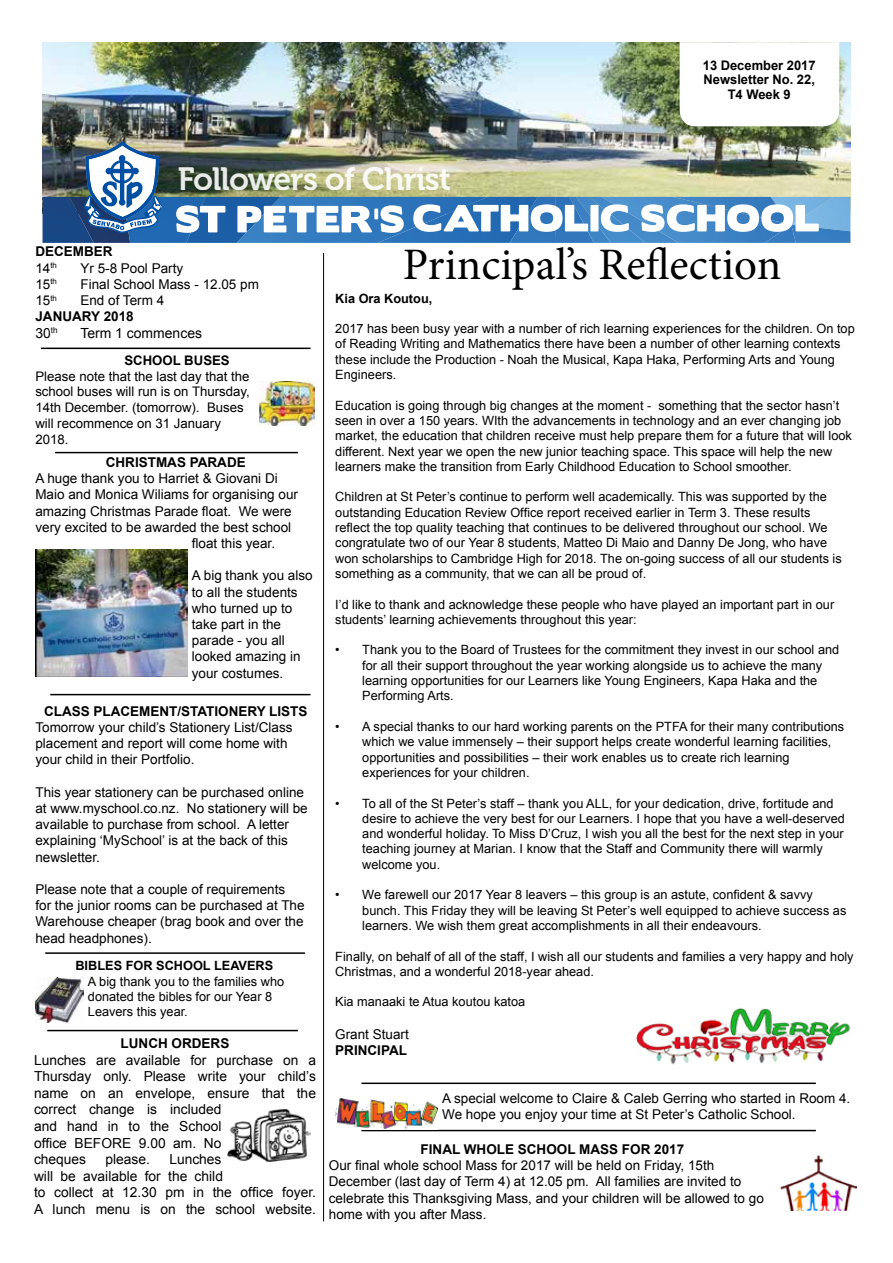
<style>
.page{position:relative;width:893px;height:1263px;background:#fff}
.page>*{position:absolute;margin:0;border:0;box-sizing:border-box;transform-origin:0 0}
.t1{font:45px "Minion Pro";color:#000}
.t2{font:32.1px "Museo 700";letter-spacing:-.025em;color:#fff}
.t3{font:13.95px "Arial";color:#000}
.t4{font:13.8px/16.5px "Arial";color:#000}
.t5{font:13.5px/16.2px "Arial";color:#000}
.t6{font:700 13.5px/16.2px "Arial";color:#000}
.t7{font:13.2px/15.9px "Arial";color:#000}
.t8{font:700 13.2px/14.5px "Arial";color:#000;text-align:center}
.t9{font:12.75px/15.3px "Arial";color:#000}
.t10{font:700 12.75px "Arial";color:#000}
.s1{font-weight:400}
</style>
<div class="page">
<hr style="left:323px;top:253px;width:1px;height:968px;background:#000">
<img style="left:43px;top:42px;width:807px;height:99px">
<svg style="left:680px;top:42px;width:159px;height:84px"></svg>
<hr style="left:45px;top:952px;width:260px;height:2px;background:#000">
<img style="left:42px;top:141px;width:808px;height:203px">
<hr style="left:50px;top:694px;width:261px;height:1px;background:#000">
<hr style="left:41px;top:348px;width:270px;height:1px;background:#000">
<hr style="left:361px;top:1082px;width:455px;height:2px;background:#000">
<hr style="left:361px;top:1130px;width:455px;height:1px;background:#000">
<hr style="left:47px;top:1030px;width:251px;height:1px;background:#000">
<hr style="left:55px;top:452px;width:243px;height:1px;background:#000">
<img style="left:227px;top:1109px;width:83px;height:53px">
<img style="left:335px;top:1098px;width:103px;height:32px">
<img style="left:260px;top:382px;width:55px;height:43px">
<img style="left:35px;top:977px;width:49px;height:46px">
<img style="left:780px;top:1155px;width:76px;height:56px">
<img style="left:636px;top:1008px;width:214px;height:57px">
<img style="left:35px;top:550px;width:153px;height:127px">
<h2 class="t2" style="left:177px;top:161px;width:275px">Followers of Christ</h2>
<p class="t8" style="left:703px;top:58px;width:114px">13 December 2017<br>Newsletter No. 22,<br>T4 Week 9</p>
<p class="t6" style="left:35px;top:244px;width:79px">DECEMBER<br><span class="s1">14</span><sup>th</sup></p>
<p class="t5" style="left:80px;top:260px;width:104px">Yr 5-8 Pool Party</p>
<p class="t5" style="left:35px;top:276px;width:23px">15<sup>th</sup></p>
<p class="t5" style="left:80px;top:276px;width:180px">Final School Mass - 12.05 pm</p>
<p class="t5" style="left:35px;top:292px;width:23px">15<sup>th</sup></p>
<p class="t5" style="left:80px;top:292px;width:85px">End of Term 4</p>
<p class="t6" style="left:35px;top:309px;width:100px">JANUARY 2018</p>
<p class="t3" style="left:35px;top:324px;width:24px">30<sup>th</sup></p>
<p class="t3" style="left:80px;top:324px;width:123px">Term 1 commences</p>
<p class="t8" style="left:124px;top:353px;width:107px">SCHOOL BUSES</p>
<p class="t7" style="left:35px;top:368px;width:216px">Please note that the last day that the school buses will run is on Thursday,<br>14th December. (tomorrow). Buses will recommence on 31 January<br>2018.</p>
<p class="t6" style="left:106px;top:454px;width:141px">CHRISTMAS PARADE</p>
<p class="t5" style="left:35px;top:470px;width:244px">A huge thank you to Harriet &amp; Giovani Di</p>
<p class="t5" style="left:35px;top:487px;width:264px">Maio and Monica Wiliams for organising our</p>
<p class="t5" style="left:35px;top:503px;width:258px">amazing Christmas Parade float. We were</p>
<p class="t5" style="left:35px;top:519px;width:257px">very excited to be awarded the best school</p>
<p class="t5" style="left:192px;top:535px;width:85px">float this year.</p>
<p class="t5" style="left:192px;top:568px;width:122px">A big thank you also to all the students who turned up to take part in the parade - you all looked amazing in your costumes.</p>
<p class="t6" style="left:44px;top:703px;width:265px">CLASS PLACEMENT/STATIONERY LISTS</p>
<p class="t5" style="left:35px;top:719px;width:259px">Tomorrow your child’s Stationery List/Class placement and report will come home with your child in their Portfolio.</p>
<p class="t5" style="left:35px;top:784px;width:274px">This year stationery can be purchased online at www.myschool.co.nz. No stationery will be available to purchase from school. A letter explaining ‘MySchool’ is at the back of this newsletter.</p>
<p class="t5" style="left:35px;top:881px;width:271px">Please note that a couple of requirements<br>for the junior rooms can be purchased at The Warehouse cheaper (brag book and over the head headphones).</p>
<p class="t10" style="left:75px;top:957px;width:199px">BIBLES FOR SCHOOL LEAVERS</p>
<p class="t9" style="left:88px;top:973px;width:198px">A big thank you to the families who donated the bibles for our Year 8<br>Leavers this year.</p>
<p class="t6" style="left:121px;top:1036px;width:110px">LUNCH ORDERS</p>
<p class="t4" style="left:34px;top:1052px;width:283px">Lunches are available for purchase on a<br>Thursday only. Please write your child’s name on an envelope, ensure that the correct change is included<br>and hand in to the School<br>office BEFORE 9.00 am. No<br>cheques</p>
<p class="t4" style="left:34px;top:1151px;width:283px;text-indent:135px">Lunches<br>will be available for the child<br>to collect at 12.30 pm in the office foyer.<br>A lunch menu is on the school website.</p>
<p class="t4" style="left:106px;top:1151px;width:46px">please.</p>
<h1 class="t1" style="left:403px;top:235px;width:380px">Principal’s Reflection</h1>
<p class="t10" style="left:335px;top:290px;width:99px">Kia Ora Koutou,</p>
<p class="t9" style="left:335px;top:321px;width:521px">2017 has been busy year with a number of rich learning experiences for the children. On top of Reading Writing and Mathematics there have been a number of other learning contexts these include the Production - Noah the Musical, Kapa Haka, Performing Arts and Young Engineers.</p>
<p class="t9" style="left:335px;top:398px;width:518px">Education is going through big changes at the moment - something that the sector hasn’t seen in over a 150 years. WIth the advancements in technology and an ever changing job market, the education that children receive must help prepare them for a future that will look different. Next year we open the new junior teaching space. This space will help the new learners make the transition from Early Childhood Education to School smoother.</p>
<p class="t9" style="left:335px;top:489px;width:508px">Children at St Peter’s continue to perform well academically. This was supported by the outstanding Education Review Office report received earlier in Term 3. These results reflect the top quality teaching that continues to be delivered throughout our school. We congratulate two of our Year 8 students, Matteo Di Maio and Danny De Jong, who have won scholarships to Cambridge High for 2018. The on-going success of all our students is something as a community, that we can all be proud of.</p>
<p class="t9" style="left:335px;top:597px;width:500px">I’d like to thank and acknowledge these people who have played an important part in our students’ learning achievements throughout this year:</p>
<p class="t9" style="left:362px;top:642px;width:478px;text-indent:-27px">• Thank you to the Board of Trustees for the commitment they invest in our school and for all their support throughout the year working alongside us to achieve the many learning opportunities for our Learners like Young Engineers, Kapa Haka and the Performing Arts.</p>
<p class="t9" style="left:362px;top:719px;width:483px;text-indent:-27px">• A special thanks to our hard working parents on the PTFA for their many contributions which we value immensely – their support helps create wonderful learning facilities, opportunities and possibilities – their work enables us to create rich learning experiences for your children.</p>
<p class="t9" style="left:362px;top:795px;width:484px;text-indent:-27px">• To all of the St Peter’s staff – thank you ALL, for your dedication, drive, fortitude and desire to achieve the very best for our Learners. I hope that you have a well-deserved and wonderful holiday. To Miss D’Cruz, I wish you all the best for the next step in your teaching journey at Marian. I know that the Staff and Community there will warmly welcome you.</p>
<p class="t9" style="left:362px;top:887px;width:486px;text-indent:-27px">• We farewell our 2017 Year 8 leavers – this group is an astute, confident &amp; savvy bunch. This Friday they will be leaving St Peter’s well equipped to achieve success as learners. We wish them great accomplishments in all their endeavours.</p>
<p class="t9" style="left:335px;top:948px;width:520px">Finally, on behalf of all of the staff, I wish all our students and families a very happy and holy<br>Christmas, and a wonderful 2018-year ahead.</p>
<p class="t9" style="left:335px;top:994px;width:191px">Kia manaaki te Atua koutou katoa</p>
<p class="t5" style="left:335px;top:1026px;width:75px">Grant Stuart</p>
<p class="t6" style="left:335px;top:1042px;width:73px">PRINCIPAL</p>
<p class="t5" style="left:442px;top:1090px;width:410px">A special welcome to Claire &amp; Caleb Gerring who started in Room 4.<br>We hope you enjoy your time at St Peter’s Catholic School.</p>
<p class="t6" style="left:421px;top:1142px;width:265px">FINAL WHOLE SCHOOL MASS FOR 2017</p>
<p class="t5" style="left:329px;top:1157px;width:436px">Our final whole school Mass for 2017 will be held on Friday, 15th December (last day of Term 4) at 12.05 pm. All families are invited to celebrate this Thanksgiving Mass, and your children will be allowed to go home with you after Mass.</p>
</div>
